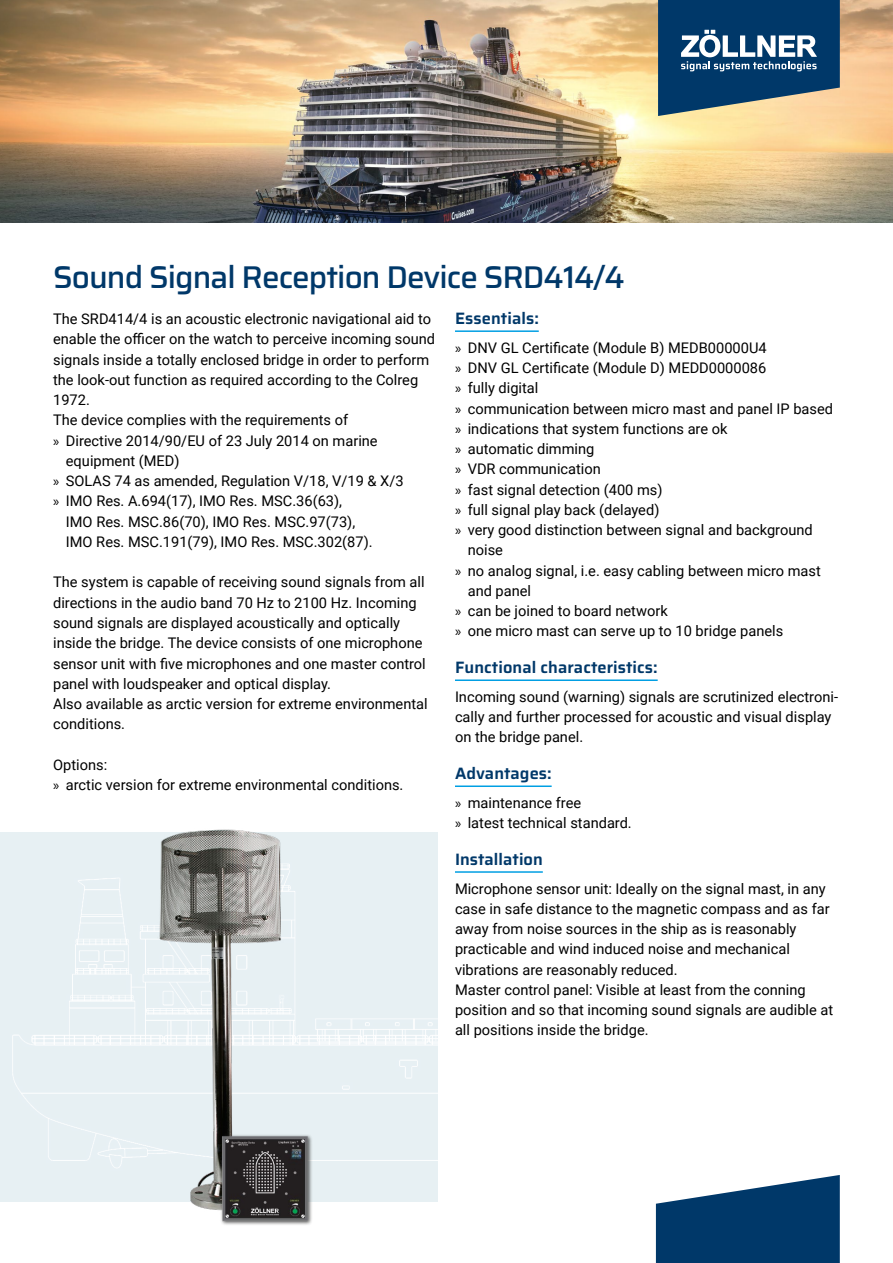
<style>
.page{position:relative;width:893px;height:1263px;background:#fff}
.page>*{position:absolute;margin:0;border:0;box-sizing:border-box;transform-origin:0 0}
.t1{font:500 31.5px "Saira";letter-spacing:-.03em;color:#003869}
.t2{font:600 16.5px "Saira";letter-spacing:.005em;color:#003869}
.t3{font:14.7px/20.2px "Roboto";color:#000}
.s1{font-family:"Myriad Pro"}
</style>
<div class="page">
<svg style="left:656px;top:1175px;width:184px;height:88px"></svg>
<img style="left:0;top:0;width:893px;height:222px">
<hr style="left:455px;top:330px;width:84px;height:2px;background:#009fe3">
<hr style="left:455px;top:679px;width:203px;height:2px;background:#009fe3">
<hr style="left:455px;top:785px;width:97px;height:2px;background:#009fe3">
<hr style="left:455px;top:871px;width:88px;height:2px;background:#009fe3">
<svg style="left:658px;top:0;width:182px;height:120px;background:#3e637f"></svg>
<img style="left:114px;top:829px;width:226px;height:396px">
<h1 class="t1" style="left:53px;top:253px;width:573px">Sound Signal Reception Device SRD414/4</h1>
<p class="t3" style="left:53px;top:308px;width:379px">The SRD414/4 is an acoustic electronic navigational aid to</p>
<p class="t3" style="left:53px;top:328px;width:384px">enable the officer on the watch to perceive incoming sound</p>
<p class="t3" style="left:53px;top:349px;width:378px">signals inside a totally enclosed bridge in order to perform</p>
<p class="t3" style="left:53px;top:369px;width:367px">the look-out function as required according to the Colreg</p>
<p class="t3" style="left:53px;top:389px;width:38px">1972.</p>
<p class="t3" style="left:53px;top:409px;width:296px">The device complies with the requirements of</p>
<p class="t3" style="left:53px;top:430px;width:326px"><span class="s1">»</span> Directive 2014/90/EU of 23 July 2014 on marine</p>
<p class="t3" style="left:66px;top:450px;width:115px">equipment (MED)</p>
<p class="t3" style="left:53px;top:470px;width:352px"><span class="s1">»</span> SOLAS 74 as amended, Regulation V/18, V/19 &amp; X/3</p>
<p class="t3" style="left:53px;top:490px;width:290px"><span class="s1">»</span> IMO Res. A.694(17), IMO Res. MSC.36(63),</p>
<p class="t3" style="left:66px;top:511px;width:291px">IMO Res. MSC.86(70), IMO Res. MSC.97(73),</p>
<p class="t3" style="left:66px;top:531px;width:308px">IMO Res. MSC.191(79), IMO Res. MSC.302(87).</p>
<p class="t3" style="left:53px;top:571px;width:376px">The system is capable of receiving sound signals from all directions in the audio band 70 Hz to 2100 Hz. Incoming sound signals are displayed acoustically and optically inside the bridge. The device consists of one microphone sensor unit with five microphones and one master control panel with loudspeaker and optical display.<br>Also available as arctic version for extreme environmental conditions.</p>
<p class="t3" style="left:53px;top:754px;width:352px">Options:<br><span class="s1">»</span> arctic version for extreme environmental conditions.</p>
<p class="t2" style="left:455px;top:306px;width:85px">Essentials:</p>
<p class="t3" style="left:455px;top:337px;width:313px"><span class="s1">»</span> DNV GL Certificate (Module B) MEDB00000U4</p>
<p class="t3" style="left:455px;top:357px;width:313px"><span class="s1">»</span> DNV GL Certificate (Module D) MEDD0000086</p>
<p class="t3" style="left:455px;top:377px;width:85px"><span class="s1">»</span> fully digital</p>
<p class="t3" style="left:455px;top:398px;width:380px"><span class="s1">»</span> communication between micro mast and panel IP based</p>
<p class="t3" style="left:455px;top:418px;width:274px"><span class="s1">»</span> indications that system functions are ok</p>
<p class="t3" style="left:455px;top:438px;width:141px"><span class="s1">»</span> automatic dimming</p>
<p class="t3" style="left:455px;top:458px;width:147px"><span class="s1">»</span> VDR communication</p>
<p class="t3" style="left:455px;top:479px;width:209px"><span class="s1">»</span> fast signal detection (400 ms)</p>
<p class="t3" style="left:455px;top:499px;width:206px"><span class="s1">»</span> full signal play back (delayed)</p>
<p class="t3" style="left:455px;top:519px;width:359px"><span class="s1">»</span> very good distinction between signal and background</p>
<p class="t3" style="left:468px;top:539px;width:37px">noise</p>
<p class="t3" style="left:455px;top:560px;width:367px"><span class="s1">»</span> no analog signal, i.e. easy cabling between micro mast</p>
<p class="t3" style="left:468px;top:580px;width:65px">and panel</p>
<p class="t3" style="left:455px;top:600px;width:214px"><span class="s1">»</span> can be joined to board network</p>
<p class="t3" style="left:455px;top:620px;width:330px"><span class="s1">»</span> one micro mast can serve up to 10 bridge panels</p>
<p class="t2" style="left:455px;top:655px;width:204px">Functional characteristics:</p>
<p class="t3" style="left:455px;top:686px;width:385px">Incoming sound (warning) signals are scrutinized electroni&shy;cally and further processed for acoustic and visual display on the bridge panel.</p>
<p class="t2" style="left:455px;top:761px;width:98px">Advantages:</p>
<p class="t3" style="left:455px;top:792px;width:178px"><span class="s1">»</span> maintenance free<br><span class="s1">»</span> latest technical standard.</p>
<p class="t2" style="left:455px;top:846px;width:89px">Installation</p>
<p class="t3" style="left:455px;top:878px;width:380px">Microphone sensor unit: Ideally on the signal mast, in any case in safe distance to the magnetic compass and as far away from noise sources in the ship as is reasonably practicable and wind induced noise and mechanical vibrations are reasonably reduced.<br>Master control panel: Visible at least from the conning position and so that incoming sound signals are audible at all positions inside the bridge.</p>
</div>
